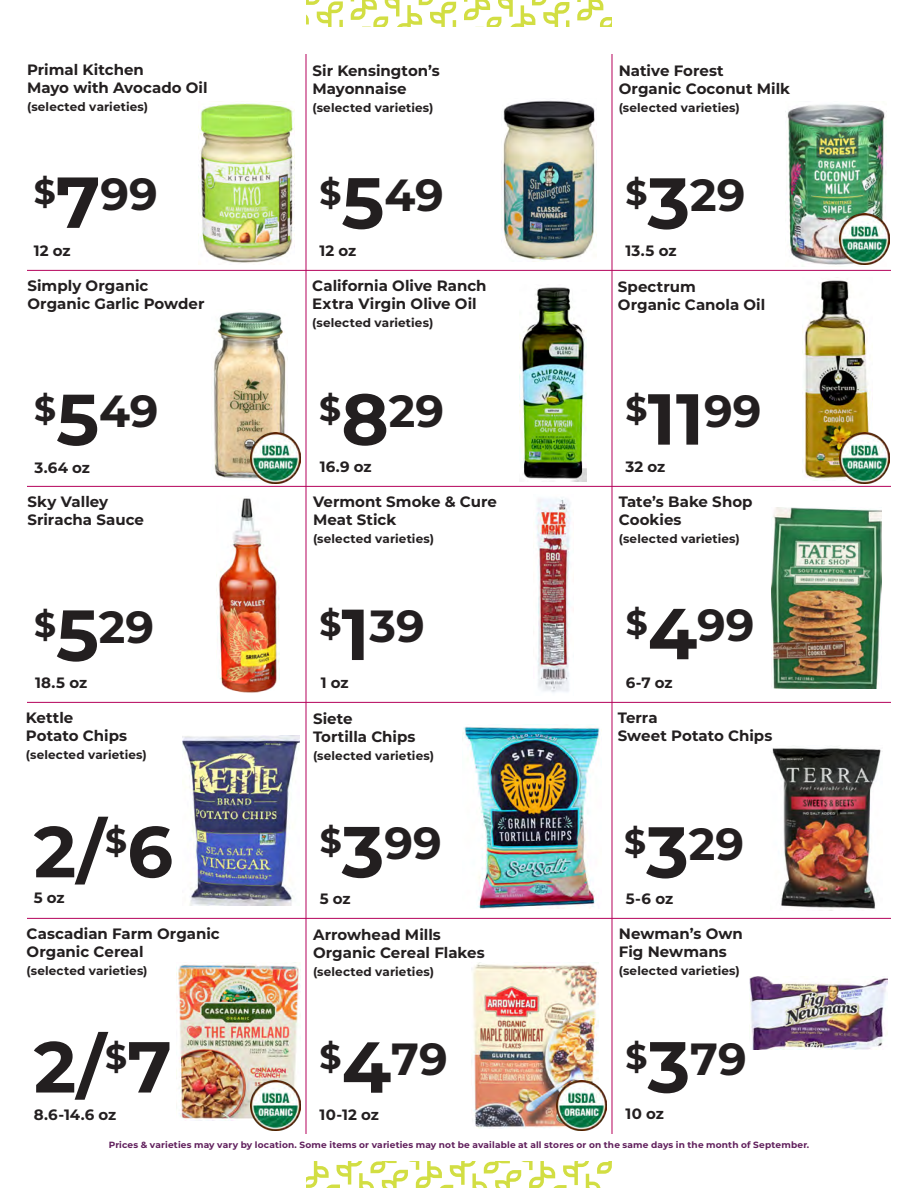
<style>
.page{position:relative;width:918px;height:1188px;background:#fff}
.page>*{position:absolute;margin:0;border:0;box-sizing:border-box;transform-origin:0 0}
.Price___Test{font:700 72px "Montserrat";color:#231f20}
.Price___Test-2{font:700 45px "Montserrat";color:#231f20}
.Product_Name{font:700 15px "Montserrat";color:#231f20}
.Product_Name-2{font:700 12px "Montserrat";letter-spacing:.01em;color:#231f20}
.t1{font:700 9px "Montserrat";letter-spacing:.02em;color:#601f5c}
.s1{font-size:34.5px}
.s2{font-size:72px}
</style>
<div class="page">
<hr style="left:612px;top:54px;width:1px;height:1080px;background:#b5025b">
<hr style="left:27px;top:486px;width:864px;height:1px;background:#b5025b">
<hr style="left:27px;top:702px;width:864px;height:1px;background:#b5025b">
<hr style="left:27px;top:270px;width:864px;height:1px;background:#b5025b">
<hr style="left:27px;top:918px;width:864px;height:1px;background:#b5025b">
<hr style="left:306px;top:54px;width:1px;height:1080px;background:#b5025b">
<svg style="left:306px;top:0;width:306px;height:27px"></svg>
<img style="left:217px;top:498px;width:62px;height:195px">
<img style="left:213px;top:312px;width:73px;height:167px">
<img style="left:519px;top:287px;width:68px;height:195px">
<img style="left:802px;top:280px;width:68px;height:199px">
<svg style="left:306px;top:1162px;width:306px;height:26px"></svg>
<img style="left:199px;top:103px;width:95px;height:160px">
<img style="left:501px;top:100px;width:95px;height:160px">
<img style="left:785px;top:104px;width:100px;height:161px">
<img style="left:772px;top:748px;width:109px;height:161px">
<img style="left:535px;top:497px;width:36px;height:196px">
<img style="left:749px;top:977px;width:138px;height:73px">
<img style="left:463px;top:726px;width:137px;height:183px">
<img style="left:473px;top:963px;width:125px;height:165px">
<img style="left:183px;top:735px;width:116px;height:170px">
<img style="left:176px;top:964px;width:125px;height:155px">
<img style="left:839px;top:214px;width:51px;height:50px">
<img style="left:839px;top:432px;width:51px;height:51px">
<img style="left:250px;top:432px;width:51px;height:51px">
<img style="left:250px;top:1080px;width:51px;height:51px">
<img style="left:556px;top:1080px;width:51px;height:51px">
<img style="left:771px;top:508px;width:110px;height:180px">
<p class="Product_Name" style="left:27px;top:59px;width:118px">Primal Kitchen</p>
<p class="Product_Name" style="left:27px;top:77px;width:182px">Mayo with Avocado Oil</p>
<p class="Product_Name-2" style="left:27px;top:98px;width:123px">(selected varieties)</p>
<p class="Price___Test-2" style="left:34px;top:161px;width:125px"><span class="s1">$</span><span class="s2">7</span>99</p>
<p class="Product_Name" style="left:34px;top:240px;width:38px">12 oz</p>
<p class="Product_Name" style="left:27px;top:275px;width:122px">Simply Organic</p>
<p class="Product_Name" style="left:27px;top:293px;width:179px">Organic Garlic Powder</p>
<p class="Product_Name" style="left:313px;top:59px;width:129px">Sir Kensington’s</p>
<p class="Product_Name" style="left:313px;top:77px;width:96px">Mayonnaise</p>
<p class="Product_Name-2" style="left:313px;top:99px;width:123px">(selected varieties)</p>
<p class="Price___Test-2" style="left:319px;top:162px;width:126px"><span class="s1">$</span><span class="s2">5</span>49</p>
<p class="Product_Name" style="left:319px;top:240px;width:38px">12 oz</p>
<p class="Product_Name" style="left:312px;top:275px;width:176px">California Olive Ranch</p>
<p class="Product_Name" style="left:312px;top:293px;width:166px">Extra Virgin Olive Oil</p>
<p class="Product_Name-2" style="left:312px;top:315px;width:123px">(selected varieties)</p>
<p class="Price___Test-2" style="left:34px;top:379px;width:126px"><span class="s1">$</span><span class="s2">5</span>49</p>
<p class="Price___Test-2" style="left:319px;top:378px;width:126px"><span class="s1">$</span><span class="s2">8</span>29</p>
<p class="Product_Name" style="left:35px;top:457px;width:57px">3.64 oz</p>
<p class="Product_Name" style="left:320px;top:456px;width:54px">16.9 oz</p>
<p class="Product_Name" style="left:27px;top:491px;width:82px">Sky Valley</p>
<p class="Product_Name" style="left:27px;top:509px;width:118px">Sriracha Sauce</p>
<p class="Product_Name" style="left:313px;top:491px;width:185px">Vermont Smoke &amp; Cure</p>
<p class="Product_Name" style="left:313px;top:509px;width:85px">Meat Stick</p>
<p class="Product_Name-2" style="left:313px;top:530px;width:123px">(selected varieties)</p>
<p class="Product_Name" style="left:619px;top:60px;width:107px">Native Forest</p>
<p class="Product_Name" style="left:619px;top:78px;width:173px">Organic Coconut Milk</p>
<p class="Product_Name-2" style="left:619px;top:99px;width:123px">(selected varieties)</p>
<p class="Price___Test-2" style="left:625px;top:162px;width:121px"><span class="s1">$</span><span class="s2">3</span>29</p>
<p class="Product_Name" style="left:625px;top:240px;width:53px">13.5 oz</p>
<p class="Product_Name" style="left:618px;top:276px;width:79px">Spectrum</p>
<p class="Product_Name" style="left:618px;top:294px;width:149px">Organic Canola Oil</p>
<p class="Price___Test" style="left:626px;top:367px;width:137px"><sup>$</sup>11<sup>99</sup></p>
<p class="Product_Name" style="left:626px;top:456px;width:41px">32 oz</p>
<p class="Product_Name" style="left:619px;top:491px;width:135px">Tate’s Bake Shop</p>
<p class="Product_Name" style="left:619px;top:509px;width:64px">Cookies</p>
<p class="Product_Name-2" style="left:619px;top:530px;width:123px">(selected varieties)</p>
<p class="Price___Test-2" style="left:34px;top:594px;width:122px"><span class="s1">$</span><span class="s2">5</span>29</p>
<p class="Price___Test-2" style="left:626px;top:593px;width:130px"><span class="s1">$</span><span class="s2">4</span>99</p>
<p class="Product_Name" style="left:626px;top:671px;width:48px">6-7 oz</p>
<p class="Price___Test-2" style="left:319px;top:594px;width:107px"><span class="s1">$</span><span class="s2">1</span>39</p>
<p class="Product_Name" style="left:321px;top:671px;width:29px">1 oz</p>
<p class="Product_Name" style="left:35px;top:671px;width:54px">18.5 oz</p>
<p class="Product_Name" style="left:26px;top:707px;width:49px">Kettle</p>
<p class="Product_Name" style="left:26px;top:725px;width:103px">Potato Chips</p>
<p class="Product_Name-2" style="left:26px;top:746px;width:123px">(selected varieties)</p>
<p class="Price___Test" style="left:34px;top:800px;width:141px">2/<sup>$</sup>6</p>
<p class="Product_Name" style="left:34px;top:887px;width:32px">5 oz</p>
<p class="Product_Name" style="left:27px;top:923px;width:195px">Cascadian Farm Organic</p>
<p class="Product_Name" style="left:27px;top:941px;width:119px">Organic Cereal</p>
<p class="Product_Name-2" style="left:27px;top:962px;width:123px">(selected varieties)</p>
<p class="Price___Test" style="left:34px;top:1015px;width:140px">2/<sup>$</sup>7</p>
<p class="Product_Name" style="left:34px;top:1104px;width:84px">8.6-14.6 oz</p>
<p class="Product_Name" style="left:313px;top:707px;width:41px">Siete</p>
<p class="Product_Name" style="left:313px;top:725px;width:104px">Tortilla Chips</p>
<p class="Product_Name-2" style="left:313px;top:747px;width:123px">(selected varieties)</p>
<p class="Price___Test-2" style="left:320px;top:811px;width:123px"><span class="s1">$</span><span class="s2">3</span>99</p>
<p class="Product_Name" style="left:320px;top:888px;width:32px">5 oz</p>
<p class="Product_Name" style="left:313px;top:923px;width:129px">Arrowhead Mills</p>
<p class="Product_Name" style="left:313px;top:941px;width:173px">Organic Cereal Flakes</p>
<p class="Product_Name-2" style="left:313px;top:963px;width:123px">(selected varieties)</p>
<p class="Price___Test-2" style="left:320px;top:1026px;width:130px"><span class="s1">$</span><span class="s2">4</span>79</p>
<p class="Product_Name" style="left:320px;top:1104px;width:61px">10-12 oz</p>
<p class="Product_Name" style="left:618px;top:707px;width:41px">Terra</p>
<p class="Product_Name" style="left:618px;top:725px;width:156px">Sweet Potato Chips</p>
<p class="Price___Test-2" style="left:624px;top:811px;width:121px"><span class="s1">$</span><span class="s2">3</span>29</p>
<p class="Product_Name" style="left:626px;top:888px;width:49px">5-6 oz</p>
<p class="Product_Name" style="left:619px;top:923px;width:126px">Newman’s Own</p>
<p class="Product_Name" style="left:619px;top:941px;width:109px">Fig Newmans</p>
<p class="Product_Name-2" style="left:619px;top:962px;width:123px">(selected varieties)</p>
<p class="Price___Test-2" style="left:626px;top:1026px;width:123px"><span class="s1">$</span><span class="s2">3</span>79</p>
<p class="Product_Name" style="left:626px;top:1103px;width:40px">10 oz</p>
<p class="t1" style="left:109px;top:1138px;width:702px">Prices &amp; varieties may vary by location. Some items or varieties may not be available at all stores or on the same days in the month of September.</p>
</div>
